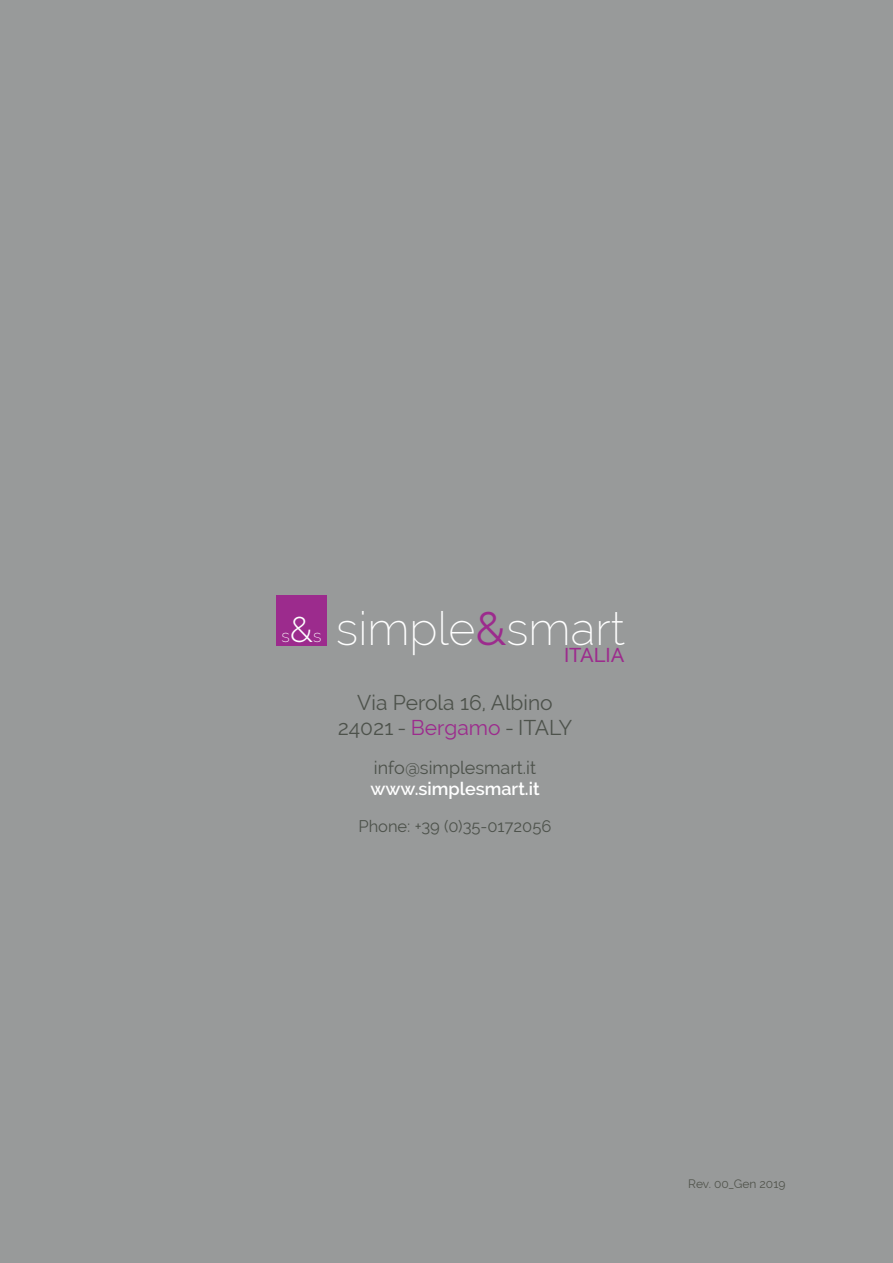
<style>
.page{position:relative;width:893px;height:1263px;background:#989a9a}
.page>*{position:absolute;margin:0;border:0;box-sizing:border-box;transform-origin:0 0}
.t1{font:200 46.35px "Raleway";color:#fff}
.t2{font:21px "Raleway";color:#4d524b}
.t3{font:500 20.1px "Raleway";color:#9c2b8d}
.t4{font:18px "Raleway";color:#4d524b}
.t5{font:600 18px "Raleway";color:#fff}
.t6{font:200 17.7px "Raleway";color:#fff}
.t7{font:16.5px "Raleway";color:#4d524b}
.t8{font:12px "Raleway";color:#51544c}
.s1{font-weight:300;font-size:35.25px}
.s2{font-weight:400;color:#9c2b8d}
.s3{color:#9c2b8d}
</style>
<div class="page">
<div style="left:276px;top:596px;width:50px;height:50px;background:#9c2b8d"></div>
<p class="t6" style="left:282px;top:626px;width:42px">s<span class="s1">&amp;</span>s</p>
<p class="t1" style="left:336px;top:601px;width:290px">simple<span class="s2">&amp;</span>smart</p>
<p class="t3" style="left:564px;top:643px;width:62px">ITALIA</p>
<p class="t2" style="left:357px;top:691px;width:197px">Via Perola 16, Albino</p>
<p class="t2" style="left:338px;top:716px;width:236px">24021 - <span class="s3">Bergamo</span> - ITALY</p>
<p class="t4" style="left:374px;top:757px;width:164px">info@simplesmart.it</p>
<p class="t5" style="left:370px;top:779px;width:171px">www.simplesmart.it</p>
<p class="t7" style="left:358px;top:817px;width:195px">Phone: +39 (0)35-0172056</p>
<p class="t8" style="left:688px;top:1177px;width:99px">Rev. 00_Gen 2019</p>
</div>
